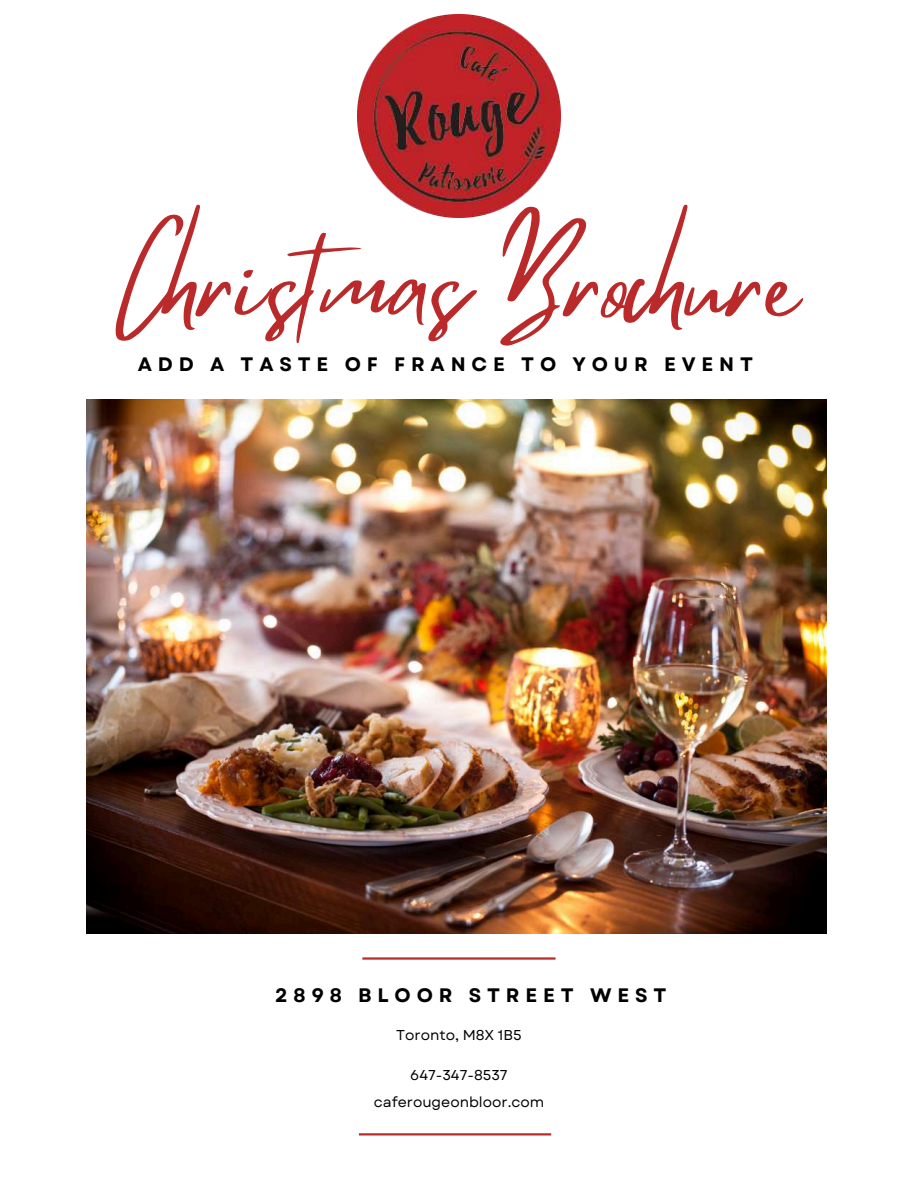
<style>
.page{position:relative;width:918px;height:1188px;background:#fff}
.page>*{position:absolute;margin:0;border:0;box-sizing:border-box;transform-origin:0 0}
.t1{font:105.15px "Mistrully";color:#bb2a2a}
.t2{font:700 19.5px "Garet";letter-spacing:.3em;color:#000}
.t3{font:14.25px "Garet";color:#000}
</style>
<div class="page">
<hr style="left:359px;top:1133px;width:192px;height:3px;background:#bb2a2a">
<hr style="left:362px;top:957px;width:194px;height:3px;background:#bb2a2a">
<img style="left:357px;top:14px;width:204px;height:204px">
<img style="left:86px;top:399px;width:740px;height:534px">
<h1 class="t1" style="left:112px;top:200px;width:687px">Christmas Brochure</h1>
<p class="t2" style="left:138px;top:350px;width:617px">ADD A TASTE OF FRANCE TO YOUR EVENT</p>
<p class="t2" style="left:275px;top:981px;width:393px">2898 BLOOR STREET WEST</p>
<p class="t3" style="left:396px;top:1024px;width:127px">Toronto, M8X 1B5</p>
<p class="t3" style="left:410px;top:1064px;width:99px">647-347-8537</p>
<p class="t3" style="left:374px;top:1092px;width:172px">caferougeonbloor.com</p>
</div>
